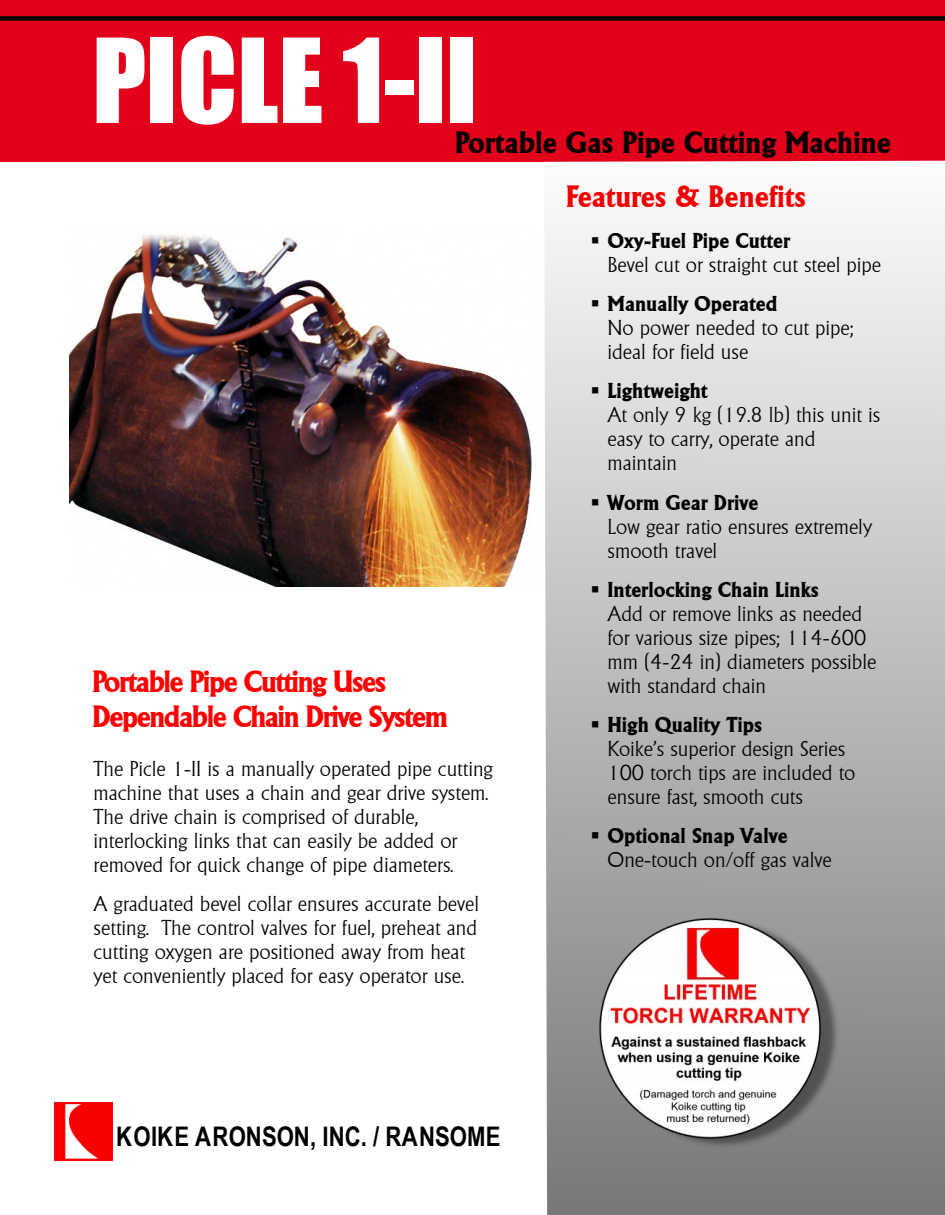
<style>
.page{position:relative;width:945px;height:1215px;background:#fff}
.page>*{position:absolute;margin:0;border:0;box-sizing:border-box;transform-origin:0 0}
.t1{font:108px "Impact";color:#fff}
.t2{font:30px/34.8px "Andre Heavy SF Bold";letter-spacing:-.05em;color:#f00}
.t3{font:30px "Andre Heavy SF Bold";color:#000}
.t4{font:30px "Andre Heavy SF Bold";color:#f20000}
.t5{font:700 27px "Arial Narrow";letter-spacing:.005em;color:#000}
.t6{font:21px/24px "Andre Light SF";color:#000}
.t7{font:21px "Andre Heavy SF Bold";color:#000}
</style>
<div class="page">
<div style="left:0;top:0;width:945px;height:162px;background:#e2001a"></div>
<img style="left:54px;top:1103px;width:58px;height:58px">
<div style="left:0;top:16px;width:945px;height:5px;background:#000"></div>
<svg style="left:544px;top:161px;width:401px;height:1054px;background:#c3c3c3"></svg>
<img style="left:70px;top:234px;width:462px;height:352px">
<img style="left:556px;top:916px;width:327px;height:234px">
<svg style="left:592px;top:237px;width:6px;height:6px"></svg>
<svg style="left:592px;top:300px;width:6px;height:7px"></svg>
<svg style="left:592px;top:388px;width:6px;height:6px"></svg>
<svg style="left:592px;top:499px;width:6px;height:6px"></svg>
<svg style="left:592px;top:586px;width:6px;height:6px"></svg>
<svg style="left:592px;top:722px;width:6px;height:6px"></svg>
<svg style="left:592px;top:833px;width:6px;height:6px"></svg>
<h1 class="t1" style="left:92px;top:37px;width:387px">PICLE 1-II</h1>
<h2 class="t3" style="left:455px;top:131px;width:438px">Portable Gas Pipe Cutting Machine</h2>
<h2 class="t2" style="left:92px;top:666px;width:357px">Portable Pipe Cutting Uses<br>Dependable Chain Drive System</h2>
<p class="t6" style="left:94px;top:757px;width:401px">The Picle 1-II is a manually operated pipe cutting machine that uses a chain and gear drive system.<br>The drive chain is comprised of durable, interlocking links that can easily be added or removed for quick change of pipe diameters.</p>
<p class="t6" style="left:94px;top:892px;width:387px">A graduated bevel collar ensures accurate bevel setting. The control valves for fuel, preheat and cutting oxygen are positioned away from heat yet conveniently placed for easy operator use.</p>
<p class="t5" style="left:116px;top:1126px;width:386px">KOIKE ARONSON, INC. / RANSOME</p>
<h2 class="t4" style="left:566px;top:185px;width:242px">Features &amp; Benefits</h2>
<p class="t7" style="left:608px;top:232px;width:184px">Oxy-Fuel Pipe Cutter</p>
<p class="t6" style="left:608px;top:253px;width:275px">Bevel cut or straight cut steel pipe</p>
<p class="t7" style="left:608px;top:296px;width:171px">Manually Operated</p>
<p class="t6" style="left:608px;top:316px;width:248px">No power needed to cut pipe; ideal for field use</p>
<p class="t7" style="left:608px;top:383px;width:102px">Lightweight</p>
<p class="t6" style="left:608px;top:403px;width:274px">At only 9 kg (19.8 lb) this unit is easy to carry, operate and maintain</p>
<p class="t7" style="left:608px;top:494px;width:152px">Worm Gear Drive</p>
<p class="t6" style="left:608px;top:514px;width:266px">Low gear ratio ensures extremely smooth travel</p>
<p class="t7" style="left:608px;top:582px;width:213px">Interlocking Chain Links</p>
<p class="t6" style="left:608px;top:602px;width:270px">Add or remove links as needed for various size pipes; 114-600 mm (4-24 in) diameters possible with standard chain</p>
<p class="t7" style="left:608px;top:717px;width:156px">High Quality Tips</p>
<p class="t6" style="left:608px;top:737px;width:249px">Koike’s superior design Series<br>100 torch tips are included to ensure fast, smooth cuts</p>
<p class="t7" style="left:608px;top:828px;width:182px">Optional Snap Valve</p>
<p class="t6" style="left:608px;top:848px;width:226px">One-touch on/off gas valve</p>
</div>
